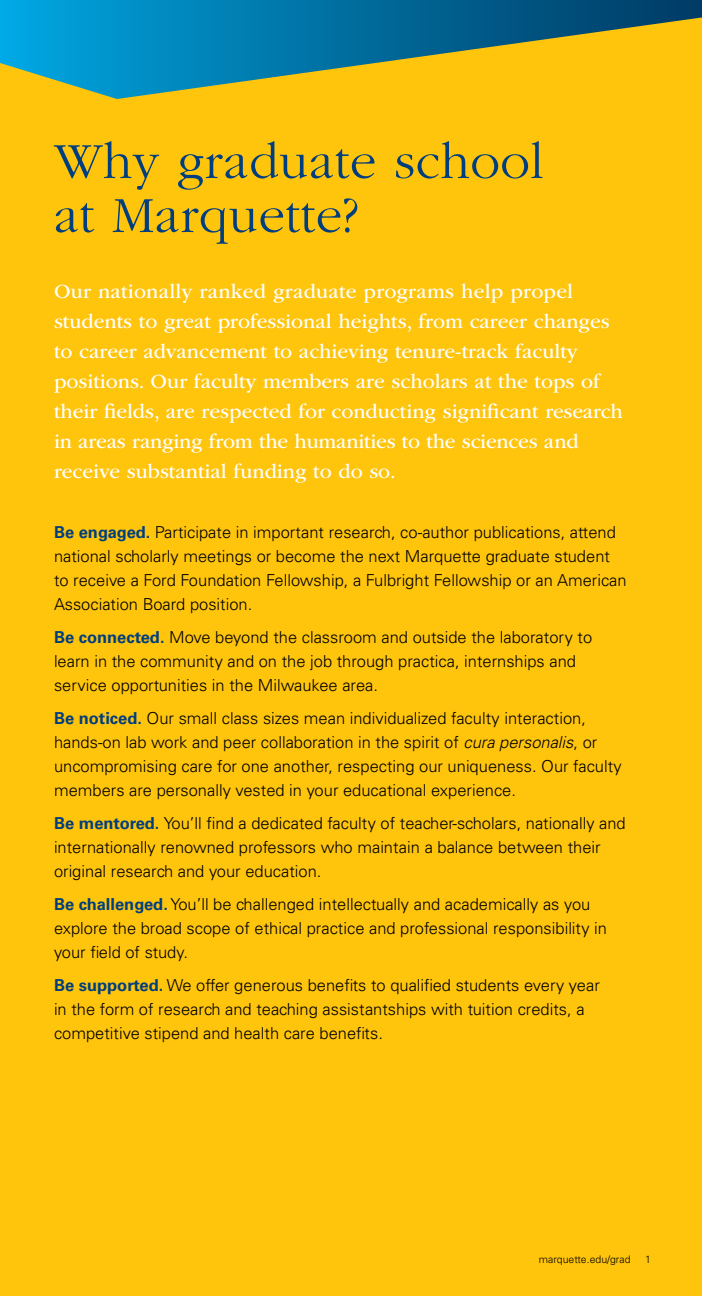
<style>
.page{position:relative;width:702px;height:1296px;background:#ffc40c}
.page>*{position:absolute;margin:0;border:0;box-sizing:border-box;transform-origin:0 0}
.t1{font:300 52.5px/54px "ITC Garamond Std";letter-spacing:.01em;color:#003e7e}
.t2{font:21px/30px "ITC Garamond Std";color:#fff}
.t3{font:300 16.5px/24px "Univers LT Std";color:#000}
.t4{font:300 10.5px "Univers LT Std";color:#000}
.s1{font-weight:700;color:#003e7e}
.s2{font-style:italic}
</style>
<div class="page">
<svg style="left:0;top:0;width:702px;height:99px"></svg>
<h1 class="t1" style="left:54px;top:135px;width:491px">Why graduate school at Marquette?</h1>
<p class="t2" style="left:54px;top:276px;width:570px">Our nationally ranked graduate programs help propel students to great professional heights, from career changes to career advancement to achieving tenure-track faculty positions. Our faculty members are scholars at the tops of their fields, are respected for conducting significant research in areas ranging from the humanities to the sciences and receive substantial funding to do so.</p>
<p class="t3" style="left:54px;top:520px;width:574px"><span class="s1">Be engaged.</span> Participate in important research, co-author publications, attend national scholarly meetings or become the next Marquette graduate student to receive a Ford Foundation Fellowship, a Fulbright Fellowship or an American Association Board position.</p>
<p class="t3" style="left:54px;top:625px;width:540px"><span class="s1">Be connected.</span> Move beyond the classroom and outside the laboratory to learn in the community and on the job through practica, internships and service opportunities in the Milwaukee area.</p>
<p class="t3" style="left:54px;top:706px;width:569px"><span class="s1">Be noticed.</span> Our small class sizes mean individualized faculty interaction, hands-on lab work and peer collaboration in the spirit of <span class="s2">cura personalis</span>, or uncompromising care for one another, respecting our uniqueness. Our faculty members are personally vested in your educational experience.</p>
<p class="t3" style="left:54px;top:811px;width:573px"><span class="s1">Be mentored.</span> You’ll find a dedicated faculty of teacher-scholars, nationally and internationally renowned professors who maintain a balance between their original research and your education.</p>
<p class="t3" style="left:54px;top:892px;width:555px"><span class="s1">Be challenged.</span> You’ll be challenged intellectually and academically as you explore the broad scope of ethical practice and professional responsibility in your field of study.</p>
<p class="t3" style="left:54px;top:973px;width:547px"><span class="s1">Be supported.</span> We offer generous benefits to qualified students every year in the form of research and teaching assistantships with tuition credits, a competitive stipend and health care benefits.</p>
<p class="t4" style="left:539px;top:1253px;width:93px">marquette.edu/grad</p>
<p class="t4" style="left:645px;top:1253px;width:7px">1</p>
</div>
